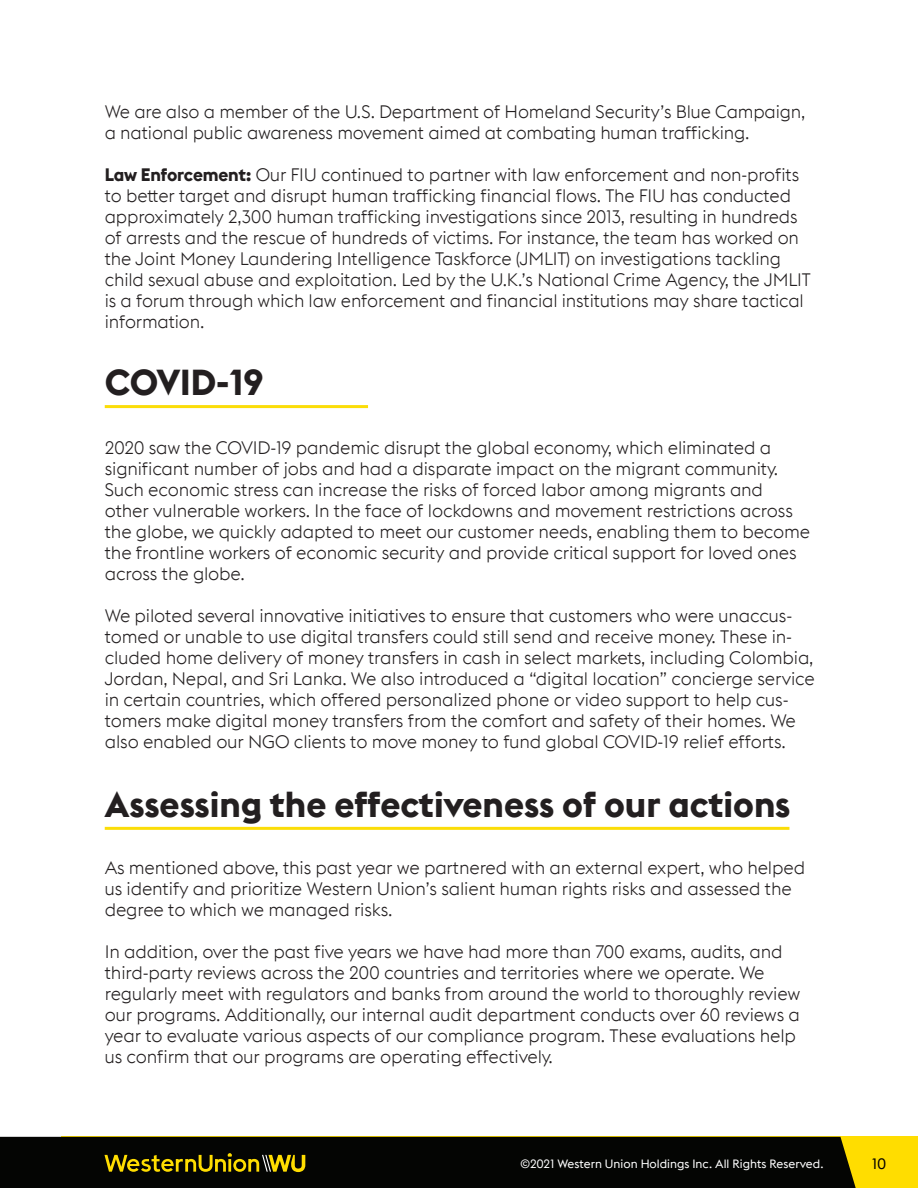
<style>
.page{position:relative;width:918px;height:1188px;background:#fff}
.page>*{position:absolute;margin:0;border:0;box-sizing:border-box;transform-origin:0 0}
.t1{font:36px "Euclid WU Bold";color:#231f20}
.t2{font:18px/21px "Euclid WU Light";letter-spacing:-.01em;color:#231f20}
.t3{font:15px "Euclid WU";color:#000}
.Paragraph{font:12px "Euclid WU";color:#fff}
.s1{font-family:"Euclid WU Bold"}
</style>
<div class="page">
<hr style="left:105px;top:405px;width:263px;height:3px;background:#fbdd07">
<hr style="left:105px;top:827px;width:684px;height:3px;background:#fbdd07">
<div style="left:61px;top:1137px;width:857px;height:51px;background:#fd0"></div>
<div style="left:0;top:1137px;width:856px;height:51px;background:#040503"></div>
<svg style="left:104px;top:1153px;width:201px;height:19px"></svg>
<p class="t2" style="left:105px;top:102px;width:702px">We are also a member of the U.S. Department of Homeland Security’s Blue Campaign, a national public awareness movement aimed at combating human trafficking.</p>
<p class="t2" style="left:105px;top:165px;width:707px"><span class="s1">Law Enforcement:</span> Our FIU continued to partner with law enforcement and non-profits to better target and disrupt human trafficking financial flows. The FIU has conducted approximately 2,300 human trafficking investigations since 2013, resulting in hundreds of arrests and the rescue of hundreds of victims. For instance, the team has worked on the Joint Money Laundering Intelligence Taskforce (JMLIT) on investigations tackling child sexual abuse and exploitation. Led by the U.K.’s National Crime Agency, the JMLIT is a forum through which law enforcement and financial institutions may share tactical information.</p>
<p class="t1" style="left:105px;top:359px;width:160px">COVID-19</p>
<p class="t2" style="left:105px;top:437px;width:668px">2020 saw the COVID-19 pandemic disrupt the global economy, which eliminated a</p>
<p class="t2" style="left:105px;top:458px;width:675px">significant number of jobs and had a disparate impact on the migrant community.<br>Such economic stress can increase the risks of forced labor among migrants and</p>
<p class="t2" style="left:105px;top:500px;width:707px">other vulnerable workers. In the face of lockdowns and movement restrictions across the globe, we quickly adapted to meet our customer needs, enabling them to become the frontline workers of economic security and provide critical support for loved ones across the globe.</p>
<p class="t2" style="left:105px;top:605px;width:712px">We piloted several innovative initiatives to ensure that customers who were unaccus&shy;tomed or unable to use digital transfers could still send and receive money. These in&shy;cluded home delivery of money transfers in cash in select markets, including Colombia, Jordan, Nepal, and Sri Lanka. We also introduced a “digital location” concierge service in certain countries, which offered personalized phone or video support to help cus&shy;tomers make digital money transfers from the comfort and safety of their homes. We also enabled our NGO clients to move money to fund global COVID-19 relief efforts.</p>
<p class="t1" style="left:105px;top:781px;width:687px">Assessing the effectiveness of our actions</p>
<p class="t2" style="left:105px;top:858px;width:702px">As mentioned above, this past year we partnered with an external expert, who helped us identify and prioritize Western Union’s salient human rights risks and assessed the degree to which we managed risks.</p>
<p class="t2" style="left:105px;top:942px;width:679px">In addition, over the past five years we have had more than 700 exams, audits, and third-party reviews across the 200 countries and territories where we operate. We</p>
<p class="t2" style="left:105px;top:984px;width:697px;text-align:justify">regularly meet with regulators and banks from around the world to thoroughly review our programs. Additionally, our internal audit department conducts over 60 reviews a year to evaluate various aspects of our compliance program. These evaluations help</p>
<p class="t2" style="left:105px;top:1047px;width:450px">us confirm that our programs are operating effectively.</p>
<p class="Paragraph" style="left:520px;top:1156px;width:305px">©2021 Western Union Holdings Inc. All Rights Reserved.</p>
<p class="t3" style="left:872px;top:1154px;width:16px">10</p>
</div>
